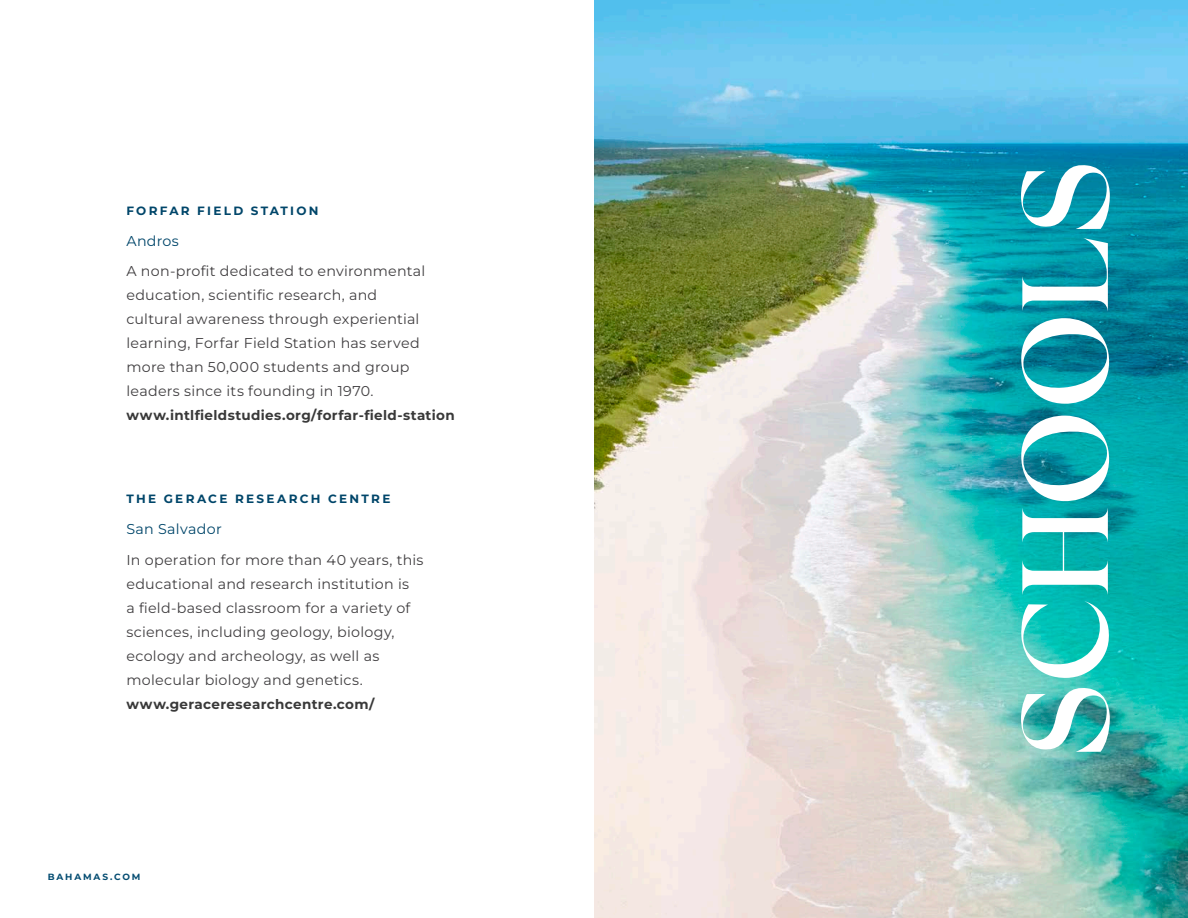
<style>
.page{position:relative;width:1188px;height:918px;background:#fff}
.page>*{position:absolute;margin:0;border:0;box-sizing:border-box;transform-origin:0 0}
.t1{font:500 122.1px "Silk Serif";letter-spacing:-.02em;color:#fff}
.t2{font:14.25px/24px "Montserrat";letter-spacing:.015em;color:#413f41}
.t3{font:14.25px "Montserrat";letter-spacing:.02em;color:#00466a}
.t4{font:700 13.5px "Montserrat";letter-spacing:.025em;color:#393939}
.t5{font:700 12px "Montserrat";letter-spacing:.19em;color:#00466a}
.t6{font:700 9px "Montserrat";letter-spacing:.205em;color:#054d72}
</style>
<div class="page">
<img style="left:594px;top:0;width:594px;height:918px">
<p class="t5" style="left:126px;top:203px;width:194px">FORFAR FIELD STATION</p>
<p class="t3" style="left:126px;top:231px;width:54px">Andros</p>
<p class="t2" style="left:126px;top:259px;width:300px">A non-profit dedicated to environmental education, scientific research, and cultural awareness through experiential learning, Forfar Field Station has served more than 50,000 students and group leaders since its founding in 1970.</p>
<p class="t4" style="left:126px;top:407px;width:330px">www.intlfieldstudies.org/forfar-field-station</p>
<p class="t5" style="left:126px;top:491px;width:266px">THE GERACE RESEARCH CENTRE</p>
<p class="t3" style="left:126px;top:519px;width:97px">San Salvador</p>
<p class="t2" style="left:126px;top:547px;width:299px">In operation for more than 40 years, this educational and research institution is<br>a field-based classroom for a variety of sciences, including geology, biology, ecology and archeology, as well as molecular biology and genetics.</p>
<p class="t4" style="left:126px;top:695px;width:249px">www.geraceresearchcentre.com/</p>
<p class="t6" style="left:48px;top:871px;width:94px">BAHAMAS.COM</p>
<h1 class="t1" style="left:994px;top:758px;width:600px;rotate:-90deg">SCHOOLS</h1>
</div>
